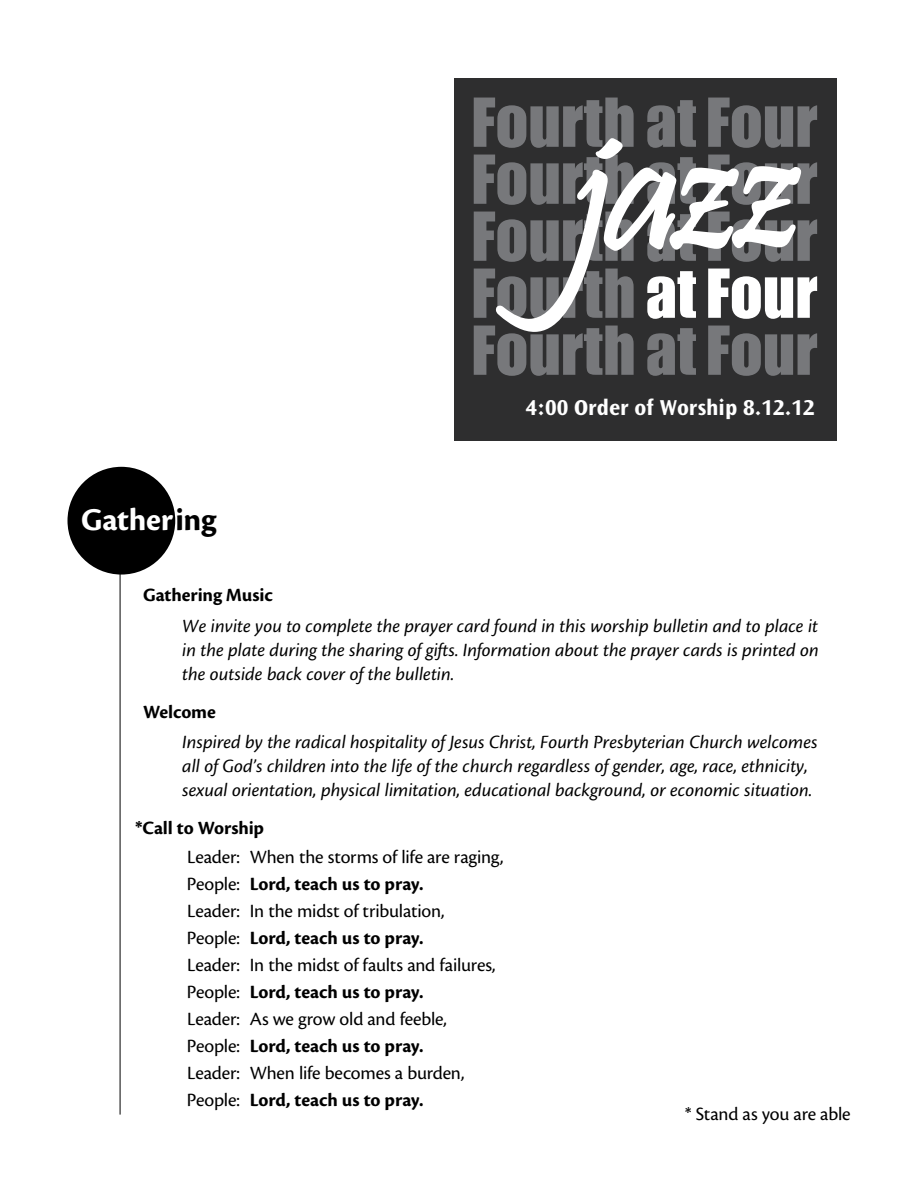
<style>
.page{position:relative;width:918px;height:1188px;background:#fff}
.page>*{position:absolute;margin:0;border:0;box-sizing:border-box;transform-origin:0 0}
.t1{font:700 33px "Cronos Pro";letter-spacing:-.01em;color:#fff}
.t2{font:700 22.5px "Ocean Sans Std";color:#fff}
.t3{font:italic 19.5px/24px "Cronos Pro";color:#000;text-align:justify}
.t4{font:19.5px/27px "Cronos Pro";letter-spacing:-.01em;color:#000}
.t5{font:700 19.5px "Cronos Pro";letter-spacing:-.005em;color:#000}
.s1{color:#000}
.s2{font-weight:700}
</style>
<div class="page">
<hr style="left:120px;top:562px;width:1px;height:553px;background:#000">
<div style="left:68px;top:467px;width:107px;height:108px;background:#000;border-radius:50%"></div>
<div style="left:454px;top:78px;width:383px;height:363px;background:#2e2e2f"></div>
<svg style="left:474px;top:97px;width:343px;height:279px"></svg>
<h1 class="t1" style="left:81px;top:500px;width:137px">Gather<span class="s1">ing</span></h1>
<p class="t2" style="left:526px;top:395px;width:290px">4:00 Order of Worship 8.12.12</p>
<p class="t5" style="left:143px;top:584px;width:131px">Gathering Music</p>
<p class="t3" style="left:182px;top:614px;width:638px">We invite you to complete the prayer card found in this worship bulletin and to place it in the plate during the sharing of gifts. Information about the prayer cards is printed on the outside back cover of the bulletin.</p>
<p class="t5" style="left:143px;top:700px;width:74px">Welcome</p>
<p class="t3" style="left:182px;top:730px;width:637px;text-align:left">Inspired by the radical hospitality of Jesus Christ, Fourth Presbyterian Church welcomes all of God’s children into the life of the church regardless of gender, age, race, ethnicity, sexual orientation, physical limitation, educational background, or economic situation.</p>
<p class="t5" style="left:135px;top:817px;width:131px">*Call to Worship</p>
<p class="t4" style="left:187px;top:843px;width:318px">Leader: When the storms of life are raging, People: <span class="s2">Lord, teach us to pray.<br></span>Leader: In the midst of tribulation,<br>People: <span class="s2">Lord, teach us to pray.<br></span>Leader: In the midst of faults and failures, People: <span class="s2">Lord, teach us to pray.<br></span>Leader: As we grow old and feeble, People: <span class="s2">Lord, teach us to pray.<br></span>Leader: When life becomes a burden, People: <span class="s2">Lord, teach us to pray.</span></p>
<p class="t4" style="left:685px;top:1101px;width:167px">* Stand as you are able</p>
</div>
